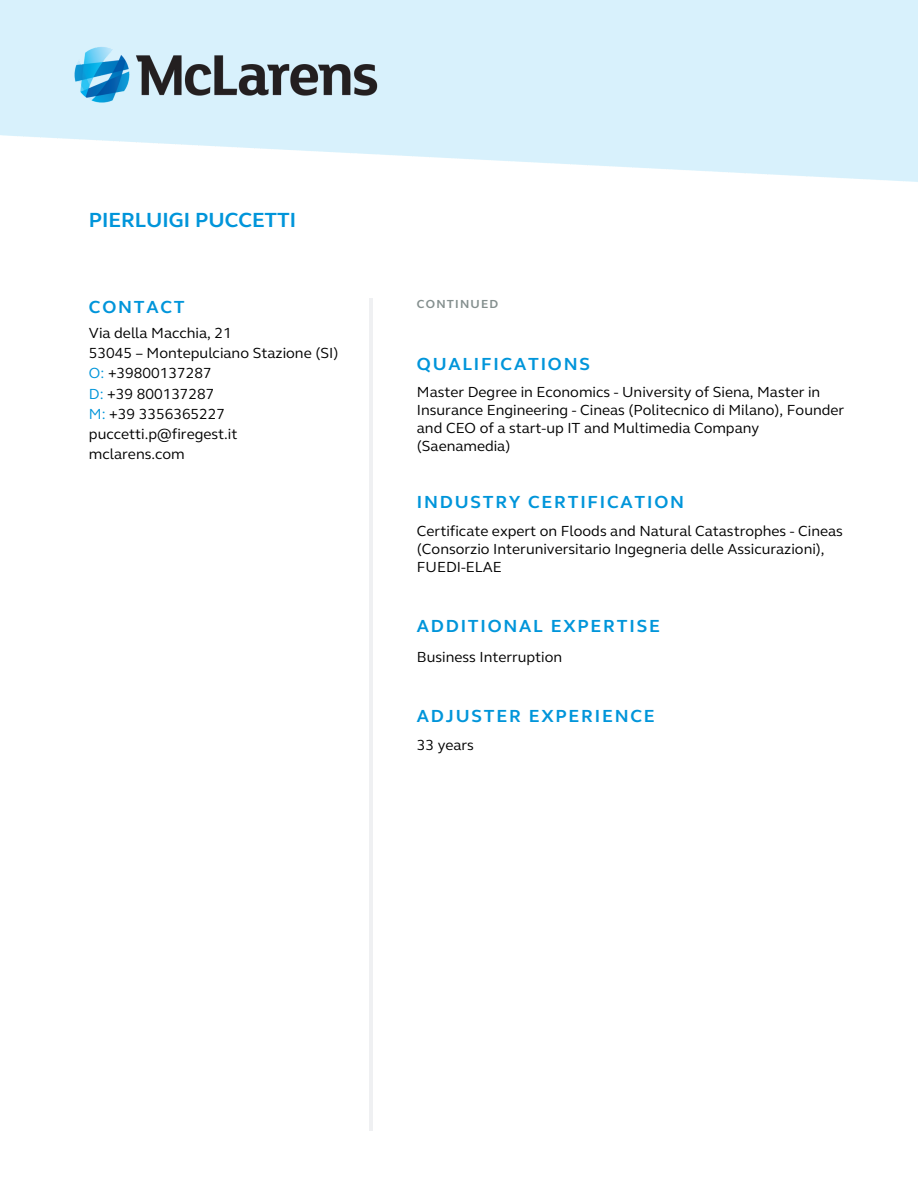
<style>
.page{position:relative;width:918px;height:1188px;background:#fff}
.page>*{position:absolute;margin:0;border:0;box-sizing:border-box;transform-origin:0 0}
.t1{font:700 21px "FS Elliot";color:#0095da}
.t2{font:700 18px "FS Elliot";letter-spacing:.1em;color:#0095da}
.t3{font:15px/18px "FS Elliot";color:#000}
.t4{font:700 12px "FS Elliot";letter-spacing:.1em;color:#848f8e}
.s1{color:#0095da}
</style>
<div class="page">
<hr style="left:370px;top:298px;width:3px;height:832px;background:#eff0f2">
<img style="left:54px;top:23px;width:344px;height:103px">
<p class="t1" style="left:89px;top:207px;width:209px">PIERLUIGI PUCCETTI</p>
<p class="t2" style="left:89px;top:296px;width:97px">CONTACT</p>
<p class="t3" style="left:89px;top:324px;width:144px">Via della Macchia, 21</p>
<p class="t3" style="left:89px;top:344px;width:251px">53045 – Montepulciano Stazione (SI)</p>
<p class="t3" style="left:89px;top:364px;width:124px"><span class="s1">O:</span> +39800137287</p>
<p class="t3" style="left:89px;top:385px;width:127px"><span class="s1">D:</span> +39 800137287</p>
<p class="t3" style="left:89px;top:405px;width:138px"><span class="s1">M:</span> +39 3356365227</p>
<p class="t3" style="left:89px;top:425px;width:150px">puccetti.p@firegest.it</p>
<p class="t3" style="left:89px;top:445px;width:97px">mclarens.com</p>
<p class="t4" style="left:417px;top:296px;width:83px">CONTINUED</p>
<p class="t2" style="left:417px;top:353px;width:175px">QUALIFICATIONS</p>
<p class="t3" style="left:417px;top:384px;width:429px">Master Degree in Economics - University of Siena, Master in Insurance Engineering - Cineas (Politecnico di Milano), Founder and CEO of a start-up IT and Multimedia Company (Saenamedia)</p>
<p class="t2" style="left:417px;top:491px;width:269px">INDUSTRY CERTIFICATION</p>
<p class="t3" style="left:417px;top:522px;width:428px">Certificate expert on Floods and Natural Catastrophes - Cineas (Consorzio Interuniversitario Ingegneria delle Assicurazioni),<br>FUEDI-ELAE</p>
<p class="t2" style="left:417px;top:615px;width:244px">ADDITIONAL EXPERTISE</p>
<p class="t3" style="left:417px;top:648px;width:147px">Business Interruption</p>
<p class="t2" style="left:417px;top:705px;width:239px">ADJUSTER EXPERIENCE</p>
<p class="t3" style="left:417px;top:736px;width:59px">33 years</p>
</div>
